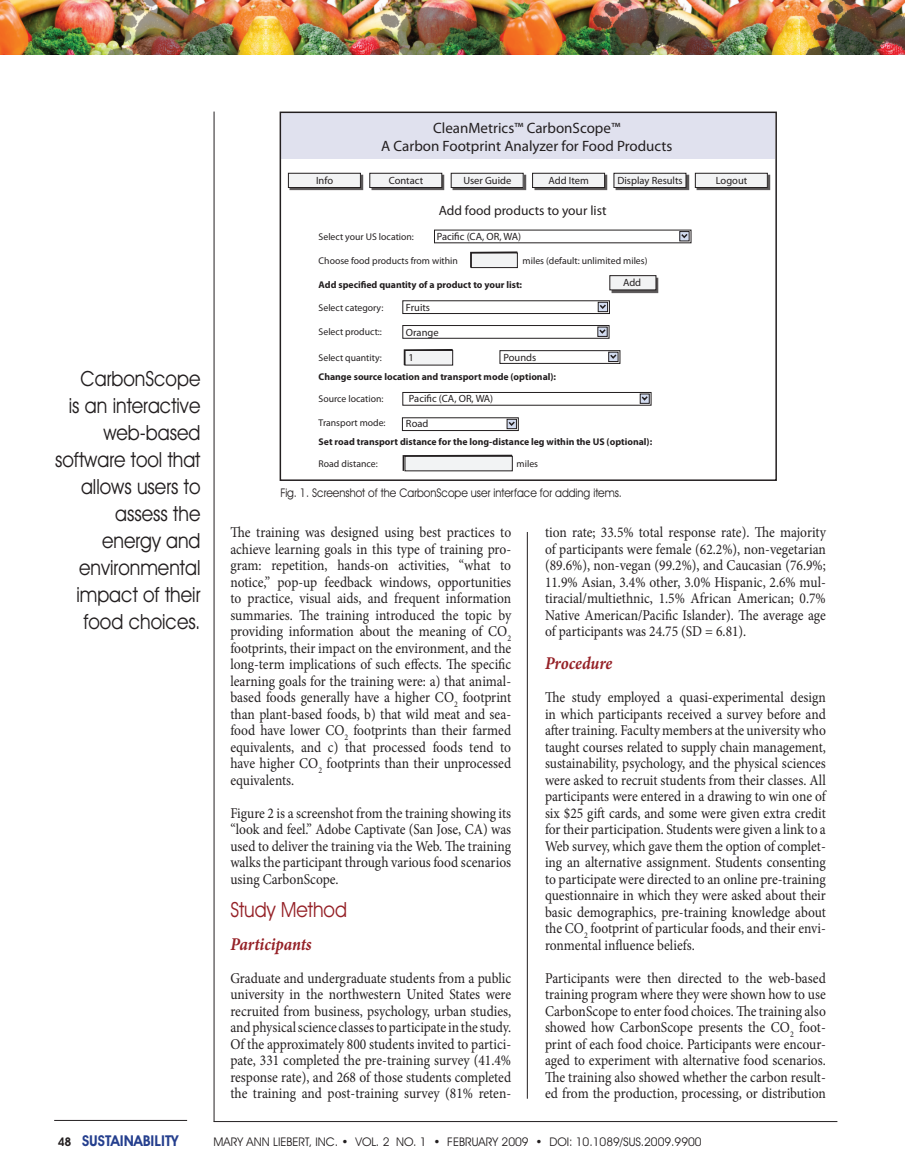
<style>
.page{position:relative;width:905px;height:1175px;background:#fff}
.page>*{position:absolute;margin:0;border:0;box-sizing:border-box;transform-origin:0 0}
.t1{font:21px/27px "Avant Garde IT Cby BT";color:#231f20;text-align:right;scale:.9 1}
.t2{font:21px "Avant Garde IT Cby BT";color:#952127;scale:.9 1}
.t3{font:italic 700 18px "Minion Pro";letter-spacing:-.005em;color:#952127;scale:.9 1}
.t4{font:15px/16.5px "Minion Pro";color:#231f20;text-align:justify;scale:.9 1}
.t5{font:15px/18px "Myriad Pro";color:#231f20;text-align:center}
.t6{font:600 15px "Avant Garde IT Cby BT";color:#253f8e}
.t7{font:13.5px "Myriad Pro";color:#231f20}
.t8{font:12px "Avant Garde IT Cby BT";color:#231f20}
.t9{font:12px "Avant Garde IT Cby BT";color:#231f20;scale:.9 1}
.t10{font:10.5px "Myriad Pro";color:#231f20}
.t11{font:9.75px "Myriad Pro";color:#231f20}
.t12{font:700 9.75px "Myriad Pro";color:#231f20}
.s1{font-size:12px;color:#231f20}
</style>
<div class="page">
<hr style="left:527px;top:532px;width:1px;height:567px;background:#231f20">
<hr style="left:214px;top:112px;width:1px;height:1010px;background:#231f20">
<hr style="left:214px;top:1121px;width:623px;height:1px;background:#231f20">
<hr style="left:54px;top:1120px;width:133px;height:1px;background:#231f20">
<div style="left:281px;top:113px;width:494px;height:45px;background:#e0e1ee"></div>
<div style="left:280px;top:112px;width:497px;height:369px;border:2px solid #231f20"></div>
<div style="left:289px;top:174px;width:75px;height:18px;background:#231f20;opacity:.75"></div>
<div style="left:288px;top:173px;width:72px;height:14px;background:#f2f3f4"></div>
<div style="left:288px;top:173px;width:73px;height:15px;border:1px solid #231f20"></div>
<div style="left:370px;top:174px;width:76px;height:18px;background:#231f20;opacity:.75"></div>
<div style="left:370px;top:173px;width:72px;height:14px;background:#f2f3f4"></div>
<div style="left:370px;top:173px;width:72px;height:15px;border:1px solid #231f20"></div>
<div style="left:452px;top:174px;width:75px;height:18px;background:#231f20;opacity:.75"></div>
<div style="left:451px;top:173px;width:72px;height:14px;background:#f2f3f4"></div>
<div style="left:451px;top:173px;width:72px;height:15px;border:1px solid #231f20"></div>
<div style="left:533px;top:174px;width:76px;height:18px;background:#231f20;opacity:.75"></div>
<div style="left:532px;top:173px;width:72px;height:14px;background:#f2f3f4"></div>
<div style="left:532px;top:173px;width:73px;height:15px;border:1px solid #231f20"></div>
<div style="left:614px;top:174px;width:76px;height:18px;background:#231f20;opacity:.75"></div>
<div style="left:614px;top:173px;width:72px;height:14px;background:#f2f3f4"></div>
<div style="left:614px;top:173px;width:72px;height:15px;border:1px solid #231f20"></div>
<div style="left:696px;top:174px;width:75px;height:18px;background:#231f20;opacity:.75"></div>
<div style="left:695px;top:173px;width:72px;height:14px;background:#f2f3f4"></div>
<div style="left:695px;top:173px;width:72px;height:15px;border:1px solid #231f20"></div>
<div style="left:679px;top:231px;width:10px;height:10px;border:1px solid #231f20"></div>
<svg style="left:680px;top:232px;width:9px;height:7px"></svg>
<div style="left:403px;top:301px;width:207px;height:13px;border:1px solid #231f20"></div>
<div style="left:598px;top:302px;width:10px;height:10px;border:1px solid #231f20"></div>
<svg style="left:598px;top:303px;width:9px;height:7px"></svg>
<div style="left:403px;top:325px;width:206px;height:13px;border:1px solid #231f20"></div>
<div style="left:598px;top:327px;width:9px;height:10px;border:1px solid #231f20"></div>
<svg style="left:598px;top:328px;width:9px;height:7px"></svg>
<div style="left:500px;top:350px;width:120px;height:14px;border:1px solid #231f20"></div>
<div style="left:608px;top:352px;width:10px;height:10px;border:1px solid #231f20"></div>
<svg style="left:609px;top:353px;width:9px;height:7px"></svg>
<div style="left:403px;top:392px;width:248px;height:13px;border:1px solid #231f20"></div>
<svg style="left:640px;top:395px;width:9px;height:7px"></svg>
<div style="left:402px;top:418px;width:116px;height:13px;border:1px solid #231f20"></div>
<div style="left:507px;top:419px;width:10px;height:10px;border:1px solid #231f20"></div>
<svg style="left:507px;top:420px;width:9px;height:7px"></svg>
<svg style="left:470px;top:251px;width:48px;height:18px"></svg>
<svg style="left:403px;top:349px;width:51px;height:17px"></svg>
<svg style="left:402px;top:454px;width:111px;height:18px"></svg>
<div style="left:610px;top:276px;width:50px;height:18px;background:#231f20;opacity:.75"></div>
<div style="left:610px;top:276px;width:46px;height:14px;background:#f2f3f4"></div>
<div style="left:610px;top:275px;width:46px;height:15px;border:1px solid #231f20"></div>
<img style="left:0;top:0;width:905px;height:54px">
<p class="t5" style="left:381px;top:118px;width:293px">CleanMetrics™ CarbonScope™<br>A Carbon Footprint Analyzer for Food Products</p>
<p class="t10" style="left:316px;top:174px;width:19px">Info</p>
<p class="t10" style="left:389px;top:174px;width:36px">Contact</p>
<p class="t10" style="left:463px;top:174px;width:50px">User Guide</p>
<p class="t10" style="left:548px;top:174px;width:42px">Add Item</p>
<p class="t10" style="left:617px;top:174px;width:67px">Display Results</p>
<p class="t10" style="left:716px;top:174px;width:33px">Logout</p>
<p class="t7" style="left:439px;top:203px;width:169px">Add food products to your list</p>
<h1 class="t1" style="left:55px;top:364px;width:163px">CarbonScope<br>is an interactive web-based software tool that allows users to assess the energy and environmental impact of their food choices.</h1>
<p class="t11" style="left:319px;top:230px;width:97px">Select your US location:</p>
<p class="t10" style="left:437px;top:230px;width:86px">Pacific (CA, OR, WA)</p>
<p class="t11" style="left:319px;top:255px;width:141px">Choose food products from within</p>
<p class="t12" style="left:319px;top:278px;width:205px">Add specified quantity of a product to your list:</p>
<p class="t11" style="left:319px;top:301px;width:66px">Select category:</p>
<p class="t11" style="left:319px;top:326px;width:65px">Select product::</p>
<p class="t11" style="left:319px;top:352px;width:65px">Select quantity:</p>
<p class="t12" style="left:319px;top:370px;width:239px">Change source location and transport mode (optional):</p>
<p class="t11" style="left:319px;top:392px;width:66px">Source location:</p>
<p class="t11" style="left:319px;top:417px;width:69px">Transport mode:</p>
<p class="t12" style="left:319px;top:435px;width:335px">Set road transport distance for the long-distance leg within the US (optional):</p>
<p class="t11" style="left:523px;top:255px;width:126px">miles (default: unlimited miles)</p>
<p class="t10" style="left:623px;top:276px;width:20px">Add</p>
<p class="t10" style="left:406px;top:301px;width:26px">Fruits</p>
<p class="t10" style="left:406px;top:326px;width:34px">Orange</p>
<p class="t10" style="left:503px;top:351px;width:34px">Pounds</p>
<p class="t10" style="left:408px;top:351px;width:7px">1</p>
<p class="t10" style="left:409px;top:392px;width:86px">Pacific (CA, OR, WA)</p>
<p class="t10" style="left:406px;top:417px;width:24px">Road</p>
<p class="t11" style="left:319px;top:458px;width:61px">Road distance:</p>
<p class="t11" style="left:517px;top:458px;width:23px">miles</p>
<p class="t9" style="left:280px;top:485px;width:381px">Fig. 1. Screenshot of the CarbonScope user interface for adding items.</p>
<p class="t4" style="left:230px;top:524px;width:314px">The training was designed using best practices to achieve learning goals in this type of training pro&shy;gram: repetition, hands-on activities, “what to notice,” pop-up feedback windows, opportunities to practice, visual aids, and frequent information summaries. The training introduced the topic by providing information about the meaning of CO<sub>2 </sub>footprints, their impact on the environment, and the long-term implications of such effects. The specific learning goals for the training were: a) that animal&shy;based foods generally have a higher CO<sub>2</sub> footprint than plant-based foods, b) that wild meat and sea&shy;food have lower CO<sub>2</sub> footprints than their farmed equivalents, and c) that processed foods tend to have higher CO<sub>2</sub> footprints than their unprocessed equivalents.</p>
<p class="t4" style="left:230px;top:805px;width:314px">Figure 2 is a screenshot from the training showing its “look and feel.” Adobe Captivate (San Jose, CA) was used to deliver the training via the Web. The training walks the participant through various food scenarios using CarbonScope.</p>
<h1 class="t2" style="left:230px;top:896px;width:131px">Study Method</h1>
<p class="t3" style="left:230px;top:931px;width:92px">Participants</p>
<p class="t4" style="left:230px;top:970px;width:314px">Graduate and undergraduate students from a public university in the northwestern United States were recruited from business, psychology, urban studies, and physical science classes to participate in the study.<br>Of the approximately 800 students invited to partici&shy;pate, 331 completed the pre-training survey (41.4% response rate), and 268 of those students completed the training and post-training survey (81% reten-</p>
<p class="t4" style="left:545px;top:524px;width:314px">tion rate; 33.5% total response rate). The majority of participants were female (62.2%), non-vegetarian (89.6%), non-vegan (99.2%), and Caucasian (76.9%; 11.9% Asian, 3.4% other, 3.0% Hispanic, 2.6% mul&shy;tiracial/multiethnic, 1.5% African American; 0.7% Native American/Pacific Islander). The average age of participants was 24.75 (SD = 6.81).</p>
<p class="t3" style="left:545px;top:651px;width:76px">Procedure</p>
<p class="t4" style="left:545px;top:689px;width:314px">The study employed a quasi-experimental design in which participants received a survey before and after training. Faculty members at the university who taught courses related to supply chain management, sustainability, psychology, and the physical sciences were asked to recruit students from their classes. All participants were entered in a drawing to win one of six $25 gift cards, and some were given extra credit for their participation. Students were given a link to a Web survey, which gave them the option of complet&shy;ing an alternative assignment. Students consenting to participate were directed to an online pre-training questionnaire in which they were asked about their basic demographics, pre-training knowledge about the CO<sub>2</sub> footprint of particular foods, and their envi&shy;ronmental influence beliefs.</p>
<p class="t4" style="left:545px;top:970px;width:314px">Participants were then directed to the web-based training program where they were shown how to use CarbonScope to enter food choices. The training also showed how CarbonScope presents the CO<sub>2</sub> foot&shy;print of each food choice. Participants were encour&shy;aged to experiment with alternative food scenarios.<br>The training also showed whether the carbon result&shy;ed from the production, processing, or distribution</p>
<p class="t6" style="left:58px;top:1131px;width:123px"><span class="s1">48</span> SUSTAINABILITY</p>
<p class="t8" style="left:214px;top:1134px;width:490px">MARY ANN LIEBERT, INC. • VOL. 2 NO. 1 • FEBRUARY 2009 • DOI: 10.1089/SUS.2009.9900</p>
</div>
